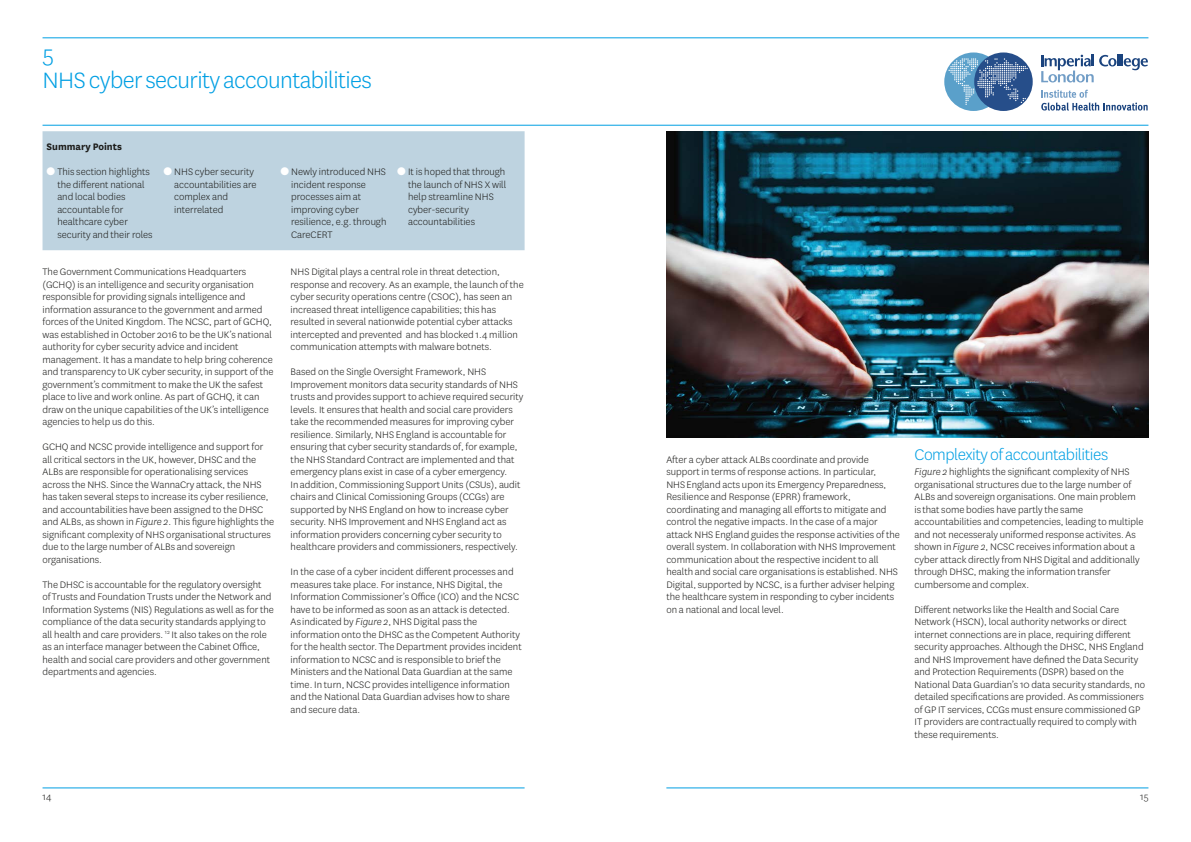
<style>
.page{position:relative;width:1191px;height:842px;background:#fff}
.page>*{position:absolute;margin:0;border:0;box-sizing:border-box;transform-origin:0 0}
._01_Heading{font:300 26px "National";letter-spacing:-.025em;color:#009fe3}
._01_Smaller_heading{font:300 18px "National";letter-spacing:-.025em;color:#009fe3}
._00_Text_f_o{font:300 11px/12.5px "National";color:#1d1d1b}
._00_Text_f_o-2{font:700 11px "National";color:#1d1d1b}
.s1{color:#fff}
.s2{font-style:italic}
</style>
<div class="page">
<hr style="left:43px;top:125px;width:1105px;height:1px;background:#009fe3">
<hr style="left:43px;top:38px;width:1105px;height:1px;background:#009fe3">
<hr style="left:666px;top:788px;width:482px;height:1px;background:#009fe3">
<hr style="left:43px;top:788px;width:481px;height:1px;background:#009fe3">
<div style="left:944px;top:52px;width:58px;height:59px;background:#5aa0ca;border-radius:50%"></div>
<svg style="left:1041px;top:55px;width:106px;height:27px"></svg>
<svg style="left:1041px;top:90px;width:106px;height:21px"></svg>
<div style="left:974px;top:52px;width:58px;height:59px;background:#264e8a;border-radius:50%"></div>
<svg style="left:948px;top:58px;width:79px;height:47px"></svg>
<div style="left:43px;top:131px;width:481px;height:119px;background:#bed3e0"></div>
<img style="left:666px;top:131px;width:482px;height:307px">
<p class="_01_Heading" style="left:43px;top:38px;width:13px">5</p>
<p class="_01_Heading" style="left:43px;top:64px;width:331px">NHS cyber security accountabilities</p>
<p class="_00_Text_f_o-2" style="left:47px;top:139px;width:77px">Summary Points</p>
<p class="_00_Text_f_o" style="left:57px;top:165px;width:97px;text-indent:-11px"><span class="s1">●</span> This section highlights the different national and local bodies accountable for healthcare cyber security and their roles</p>
<p class="_00_Text_f_o" style="left:174px;top:165px;width:84px;text-indent:-11px"><span class="s1">●</span> NHS cyber security accountabilities are complex and interrelated</p>
<p class="_00_Text_f_o" style="left:291px;top:165px;width:97px;text-indent:-11px"><span class="s1">●</span> Newly introduced NHS incident response processes aim at improving cyber resilience, e.g. through<br>CareCERT</p>
<p class="_00_Text_f_o" style="left:408px;top:165px;width:100px;text-indent:-11px"><span class="s1">●</span> It is hoped that through the launch of NHS X will help streamline NHS cyber-security accountabilities</p>
<p class="_00_Text_f_o" style="left:291px;top:265px;width:235px">NHS Digital plays a central role in threat detection, response and recovery. As an example, the launch of the cyber security operations centre (CSOC), has seen an increased threat intelligence capabilities; this has resulted in several nationwide potential cyber attacks intercepted and prevented and has blocked 1.4 million communication attempts with malware botnets.</p>
<p class="_00_Text_f_o" style="left:291px;top:365px;width:234px">Based on the Single Oversight Framework, NHS Improvement monitors data security standards of NHS trusts and provides support to achieve required security levels. It ensures that health and social care providers take the recommended measures for improving cyber resilience. Similarly, NHS England is accountable for ensuring that cyber security standards of, for example, the NHS Standard Contract are implemented and that emergency plans exist in case of a cyber emergency.<br>In addition, Commissioning Support Units (CSUs), audit chairs and Clinical Comissioning Groups (CCGs) are supported by NHS England on how to increase cyber security. NHS Improvement and NHS England act as information providers concerning cyber security to healthcare providers and commissioners, respectively.</p>
<p class="_00_Text_f_o" style="left:291px;top:565px;width:232px">In the case of a cyber incident different processes and measures take place. For instance, NHS Digital, the Information Commissioner’s Office (ICO) and the NCSC have to be informed as soon as an attack is detected.<br>As indicated by <span class="s2">Figure 2</span>, NHS Digital pass the information onto the DHSC as the Competent Authority for the health sector. The Department provides incident information to NCSC and is responsible to brief the Ministers and the National Data Guardian at the same time. In turn, NCSC provides intelligence information and the National Data Guardian advises how to share and secure data.</p>
<p class="_00_Text_f_o" style="left:43px;top:265px;width:232px">The Government Communications Headquarters (GCHQ) is an intelligence and security organisation responsible for providing signals intelligence and information assurance to the government and armed forces of the United Kingdom. The NCSC, part of GCHQ, was established in October 2016 to be the UK’s national authority for cyber security advice and incident management. It has a mandate to help bring coherence and transparency to UK cyber security, in support of the government’s commitment to make the UK the safest place to live and work online. As part of GCHQ, it can draw on the unique capabilities of the UK’s intelligence agencies to help us do this.</p>
<p class="_00_Text_f_o" style="left:43px;top:440px;width:233px">GCHQ and NCSC provide intelligence and support for all critical sectors in the UK, however, DHSC and the ALBs are responsible for operationalising services across the NHS. Since the WannaCry attack, the NHS has taken several steps to increase its cyber resilience, and accountabilities have been assigned to the DHSC and ALBs, as shown in <span class="s2">Figure 2</span>. This figure highlights the significant complexity of NHS organisational structures due to the large number of ALBs and sovereign organisations.</p>
<p class="_00_Text_f_o" style="left:43px;top:578px;width:233px">The DHSC is accountable for the regulatory oversight<br>of Trusts and Foundation Trusts under the Network and Information Systems (NIS) Regulations as well as for the compliance of the data security standards applying to all health and care providers. <sup>12</sup> It also takes on the role as an interface manager between the Cabinet Office, health and social care providers and other government departments and agencies.</p>
<p class="_00_Text_f_o" style="left:666px;top:453px;width:235px">After a cyber attack ALBs coordinate and provide support in terms of response actions. In particular,<br>NHS England acts upon its Emergency Preparedness, Resilience and Response (EPRR) framework, coordinating and managing all efforts to mitigate and control the negative impacts. In the case of a major attack NHS England guides the response activities of the overall system. In collaboration with NHS Improvement communication about the respective incident to all health and social care organisations is established. NHS Digital, supported by NCSC, is a further adviser helping the healthcare system in responding to cyber incidents on a national and local level.</p>
<p class="_01_Smaller_heading" style="left:914px;top:443px;width:195px">Complexity of accountabilities</p>
<p class="_00_Text_f_o" style="left:914px;top:465px;width:230px"><span class="s2">Figure 2</span> highlights the significant complexity of NHS organisational structures due to the large number of ALBs and sovereign organisations. One main problem is that some bodies have partly the same accountabilities and competencies, leading to multiple and not necesseraly uniformed response activites. As shown in <span class="s2">Figure 2</span>, NCSC receives information about a cyber attack directly from NHS Digital and additionally through DHSC, making the information transfer cumbersome and complex.</p>
<p class="_00_Text_f_o" style="left:914px;top:603px;width:232px">Different networks like the Health and Social Care Network (HSCN), local authority networks or direct internet connections are in place, requiring different security approaches. Although the DHSC, NHS England and NHS Improvement have defined the Data Security and Protection Requirements (DSPR) based on the National Data Guardian’s 10 data security standards, no detailed specifications are provided. As commissioners of GP IT services, CCGs must ensure commissioned GP IT providers are contractually required to comply with these requirements.</p>
<p class="_00_Text_f_o" style="left:43px;top:790px;width:10px">14</p>
<p class="_00_Text_f_o" style="left:1140px;top:790px;width:10px">15</p>
</div>
